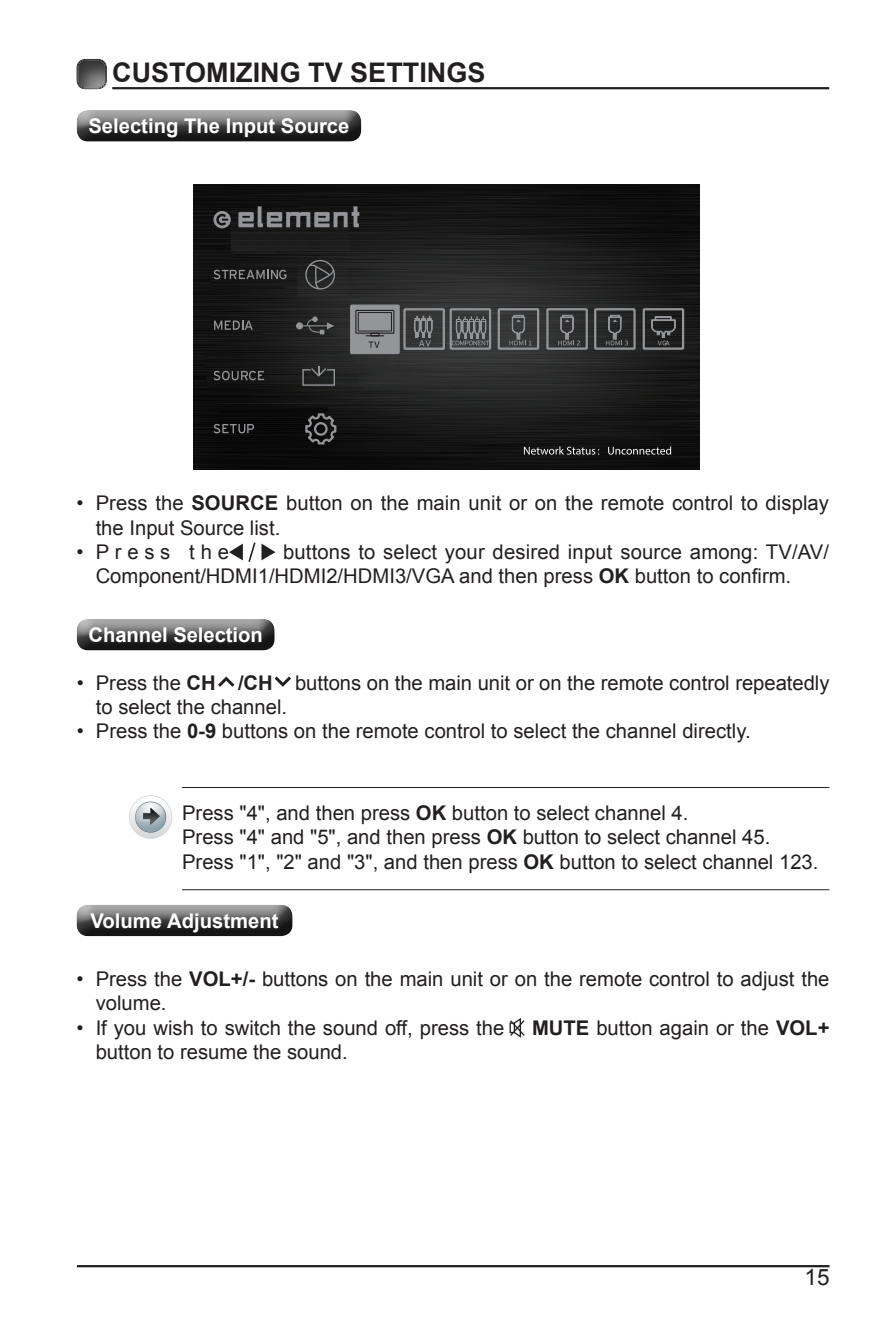
<style>
.page{position:relative;width:893px;height:1340px;background:#fff}
.page>*{position:absolute;margin:0;border:0;box-sizing:border-box;transform-origin:0 0}
.t1{font:700 27px "Arial";color:#231f20}
.t2{font:22.5px "Arial";color:#231f20}
.t3{font:20.25px/24.3px "Arial";color:#231f20}
.t4{font:700 20.25px "Arial";color:#fff}
.t5{font:20.25px "Arial";letter-spacing:.285em;color:#231f20}
.s1{font-weight:700}
</style>
<div class="page">
<hr style="left:77px;top:1264px;width:752px;height:3px;background:#231f20">
<hr style="left:112px;top:87px;width:717px;height:2px;background:#231f20">
<div style="left:76px;top:58px;width:34px;height:34px;background:#231f20;opacity:.75"></div>
<div style="left:74px;top:615px;width:201px;height:27px;background:#fff;opacity:.75"></div>
<div style="left:74px;top:620px;width:201px;height:31px;background:#231f20;opacity:.75"></div>
<div style="left:74px;top:106px;width:288px;height:28px;background:#fff;opacity:.75"></div>
<div style="left:74px;top:111px;width:288px;height:31px;background:#231f20;opacity:.75"></div>
<hr style="left:182px;top:787px;width:647px;height:1px;background:#231f20">
<hr style="left:182px;top:889px;width:647px;height:1px;background:#231f20">
<svg style="left:129px;top:795px;width:43px;height:43px"></svg>
<svg style="left:509px;top:1018px;width:16px;height:19px"></svg>
<div style="left:74px;top:905px;width:218px;height:31px;background:#231f20;opacity:.75"></div>
<svg style="left:218px;top:676px;width:16px;height:11px"></svg>
<svg style="left:275px;top:676px;width:16px;height:11px"></svg>
<svg style="left:229px;top:542px;width:46px;height:20px"></svg>
<img style="left:193px;top:184px;width:507px;height:286px">
<svg style="left:305px;top:260px;width:30px;height:29px"></svg>
<svg style="left:296px;top:316px;width:38px;height:18px"></svg>
<svg style="left:302px;top:366px;width:33px;height:20px"></svg>
<svg style="left:304px;top:412px;width:34px;height:33px"></svg>
<svg style="left:214px;top:270px;width:73px;height:9px"></svg>
<svg style="left:214px;top:320px;width:39px;height:10px"></svg>
<svg style="left:214px;top:371px;width:50px;height:9px"></svg>
<svg style="left:214px;top:424px;width:40px;height:9px"></svg>
<svg style="left:402px;top:307px;width:90px;height:44px;background:#565758"></svg>
<div style="left:498px;top:308px;width:41px;height:42px;border:2px solid #939598"></div>
<div style="left:546px;top:308px;width:42px;height:42px;border:2px solid #939598"></div>
<div style="left:594px;top:308px;width:42px;height:42px;border:2px solid #939598"></div>
<div style="left:643px;top:308px;width:41px;height:42px;border:2px solid #939598"></div>
<div style="left:351px;top:305px;width:48px;height:48px;background:#939598"></div>
<div style="left:350px;top:305px;width:49px;height:49px;border:1px solid #939598"></div>
<svg style="left:355px;top:309px;width:40px;height:39px"></svg>
<svg style="left:509px;top:314px;width:90px;height:156px;background:#2a2b2b"></svg>
<svg style="left:606px;top:314px;width:70px;height:156px;background:#222"></svg>
<svg style="left:238px;top:206px;width:121px;height:21px;background:#4c4d4e"></svg>
<svg style="left:213px;top:211px;width:18px;height:17px"></svg>
<h1 class="t1" style="left:112px;top:55px;width:375px">CUSTOMIZING TV SETTINGS</h1>
<p class="t4" style="left:88px;top:112px;width:263px">Selecting The Input Source</p>
<p class="t3" style="left:96px;top:491px;width:735px;text-indent:-19px">• Press the <span class="s1">SOURCE</span> button on the main unit or on the remote control to display the Input Source list.</p>
<p class="t5" style="left:77px;top:538px;width:154px">• Press the</p>
<p class="t3" style="left:96px;top:540px;width:735px;text-indent:187px">buttons to select your desired input source among: TV/AV/<br>Component/HDMI1/HDMI2/HDMI3/VGA and then press <span class="s1">OK</span> button to confirm.</p>
<p class="t4" style="left:89px;top:621px;width:176px">Channel Selection</p>
<p class="t3" style="left:96px;top:670px;width:735px;text-indent:-19px">• Press the <span class="s1">CH /CH</span> buttons on the main unit or on the remote control repeatedly to select the channel.</p>
<p class="t3" style="left:77px;top:719px;width:675px">• Press the <span class="s1">0-9</span> buttons on the remote control to select the channel directly.</p>
<p class="t3" style="left:182px;top:800px;width:638px">Press "4", and then press <span class="s1">OK</span> button to select channel 4.<br>Press "4" and "5", and then press <span class="s1">OK</span> button to select channel 45.<br>Press "1", "2" and "3", and then press <span class="s1">OK</span> button to select channel 123.</p>
<p class="t4" style="left:91px;top:907px;width:189px">Volume Adjustment</p>
<p class="t3" style="left:96px;top:967px;width:735px;text-indent:-19px">• Press the <span class="s1">VOL+/-</span> buttons on the main unit or on the remote control to adjust the volume.</p>
<p class="t3" style="left:77px;top:1015px;width:429px">• If you wish to switch the sound off, press the</p>
<p class="t3" style="left:532px;top:1015px;width:299px"><span class="s1">MUTE</span> button again or the <span class="s1">VOL+</span></p>
<p class="t3" style="left:96px;top:1039px;width:254px">button to resume the sound.</p>
<p class="t2" style="left:804px;top:1262px;width:27px">15</p>
</div>
